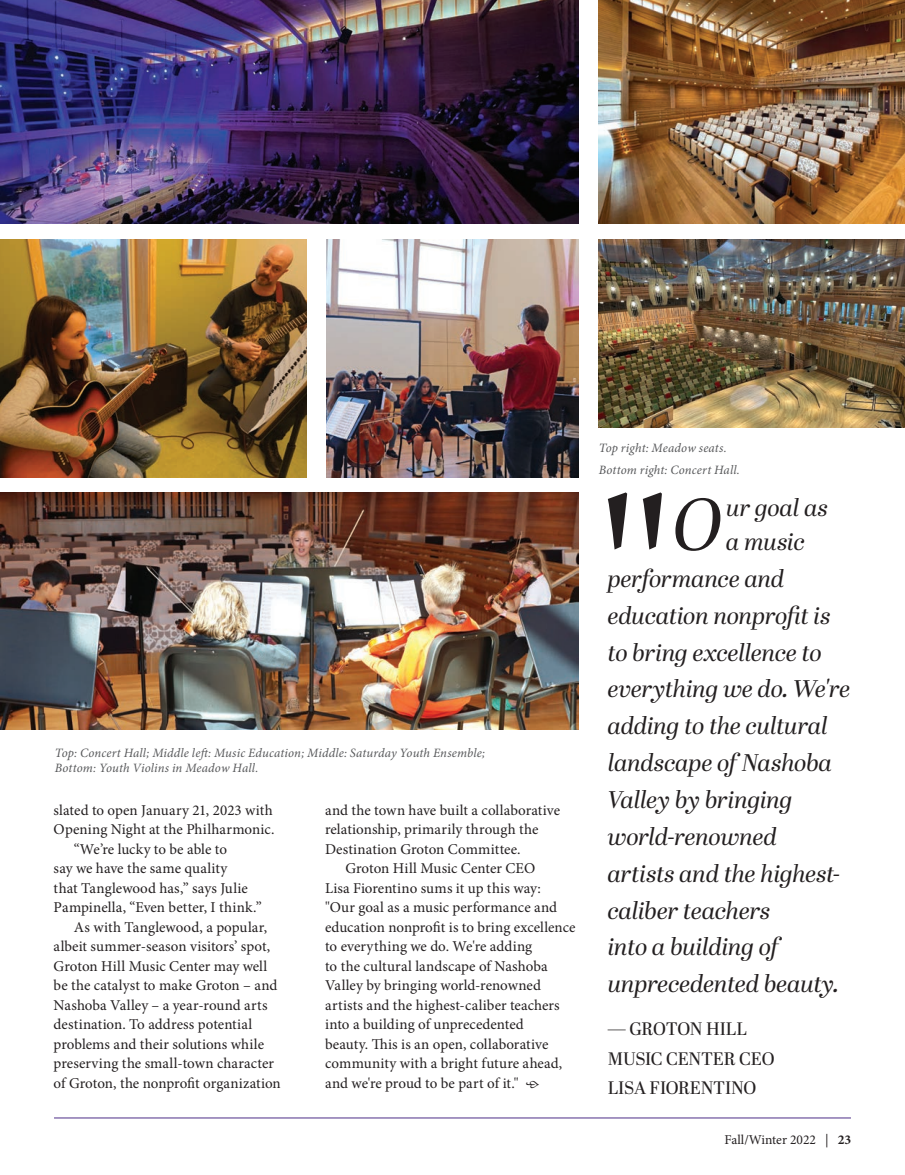
<style>
.page{position:relative;width:905px;height:1175px;background:#fff}
.page>*{position:absolute;margin:0;border:0;box-sizing:border-box;transform-origin:0 0}
.TOC_Titles{font:italic 73.35px "Abril Display";color:#231f20}
.TOC_Titles-2{font:italic 24px/36.9px "Abril Display";letter-spacing:-.01em;color:#231f20}
.TOC_Titles-3{font:18px/29.4px "Abril Display";letter-spacing:-.01em;color:#231f20}
.TOC_Titles-4{font:15px/19.5px "Minion Pro";color:#231f20}
.t1{font:13.5px "Minion Pro";color:#231f20}
.TOC_Titles-5{font:italic 12.75px/15px "Minion Pro";letter-spacing:.01em;color:#57585a}
.s1{font-weight:700}
</style>
<div class="page">
<svg style="left:607px;top:492px;width:55px;height:57px"></svg>
<img style="left:0;top:0;width:578px;height:224px">
<img style="left:0;top:240px;width:306px;height:237px">
<img style="left:326px;top:240px;width:252px;height:237px">
<img style="left:0;top:492px;width:578px;height:237px">
<img style="left:598px;top:0;width:306px;height:224px">
<img style="left:598px;top:239px;width:306px;height:188px">
<hr style="left:54px;top:1117px;width:796px;height:1px;background:#4d2e87">
<p class="TOC_Titles-5" style="left:55px;top:745px;width:432px">Top: Concert Hall; Middle left: Music Education; Middle: Saturday Youth Ensemble;<br>Bottom: Youth Violins in Meadow Hall.</p>
<p class="TOC_Titles-4" style="left:54px;top:800px;width:222px">slated to open January 21, 2023 with<br>Opening Night at the Philharmonic.</p>
<p class="TOC_Titles-4" style="left:54px;top:839px;width:210px;text-indent:20px">“We’re lucky to be able to<br>say we have the same quality<br>that Tanglewood has,” says Julie<br>Pampinella, “Even better, I think.”</p>
<p class="TOC_Titles-4" style="left:54px;top:917px;width:229px;text-indent:20px">As with Tanglewood, a popular, albeit summer-season visitors’ spot, Groton Hill Music Center may well be the catalyst to make Groton – and Nashoba Valley – a year-round arts destination. To address potential problems and their solutions while preserving the small-town character of Groton, the nonprofit organization</p>
<p class="TOC_Titles-4" style="left:325px;top:800px;width:236px">and the town have built a collaborative relationship, primarily through the<br>Destination Groton Committee.</p>
<p class="TOC_Titles-4" style="left:325px;top:859px;width:252px;text-indent:20px">Groton Hill Music Center CEO<br>Lisa Fiorentino sums it up this way:<br>"Our goal as a music performance and education nonprofit is to bring excellence to everything we do. We're adding<br>to the cultural landscape of Nashoba Valley by bringing world-renowned artists and the highest-caliber teachers into a building of unprecedented<br>beauty. This is an open, collaborative community with a bright future ahead, and we're proud to be part of it." •</p>
<p class="TOC_Titles-5" style="left:598px;top:441px;width:129px">Top right: Meadow seats.</p>
<p class="TOC_Titles-5" style="left:598px;top:462px;width:143px">Bottom right: Concert Hall.</p>
<p class="TOC_Titles" style="left:673px;top:472px;width:51px">O</p>
<p class="TOC_Titles-2" style="left:726px;top:491px;width:103px;line-height:34.5px">ur goal as a music</p>
<p class="TOC_Titles-2" style="left:607px;top:561px;width:244px">performance and education nonprofit is to bring excellence to everything we do. We're adding to the cultural landscape of Nashoba<br>Valley by bringing world-renowned<br>artists and the highest&shy;caliber teachers<br>into a building of unprecedented beauty.</p>
<p class="TOC_Titles-3" style="left:608px;top:1015px;width:168px">— GROTON HILL<br>MUSIC CENTER CEO<br>LISA FIORENTINO</p>
<p class="t1" style="left:724px;top:1130px;width:128px">Fall/Winter 2022 | <span class="s1">23</span></p>
</div>
